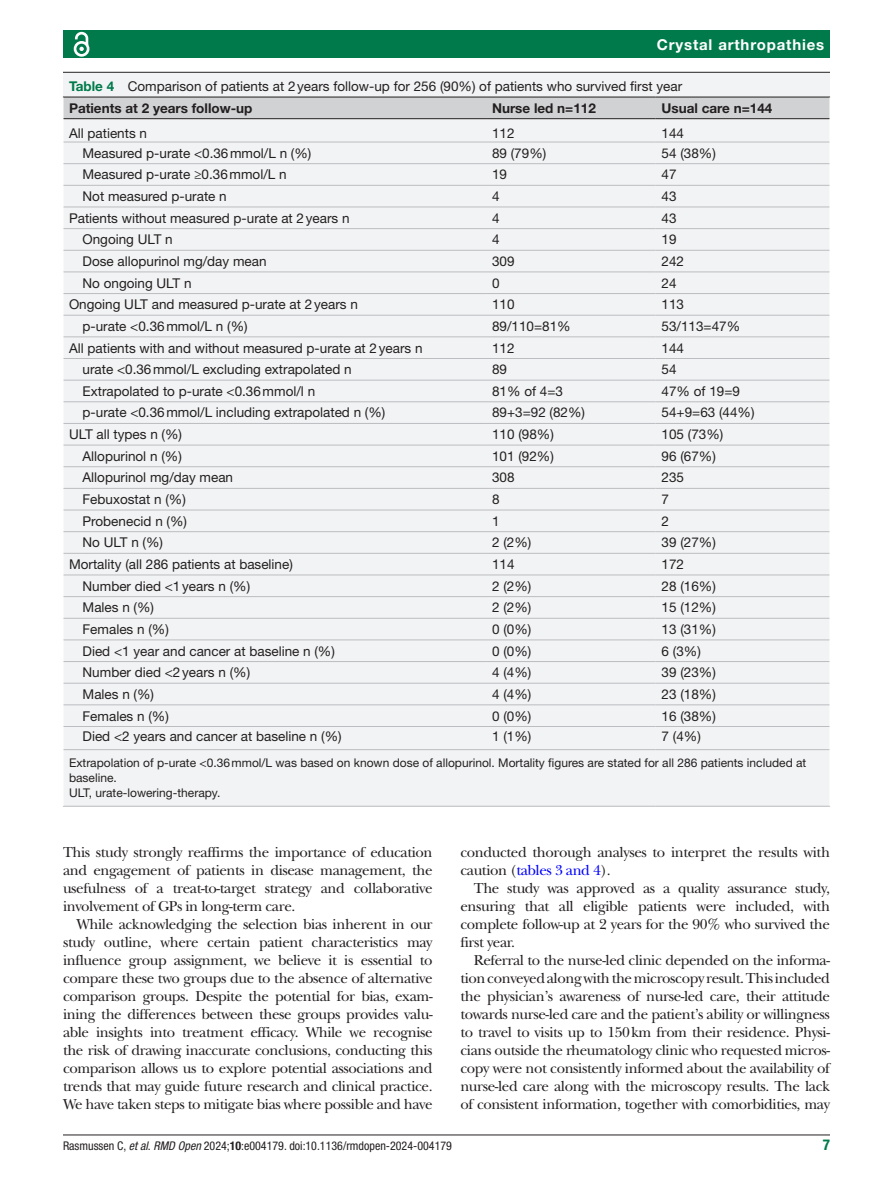
<style>
.page{position:relative;width:893px;height:1191px;background:#fff}
.page>*{position:absolute;margin:0;border:0;box-sizing:border-box;transform-origin:0 0}
.t1{font:15px/18px "New Baskerville";letter-spacing:-.025em;color:#231f20;text-align:justify}
.t2{font:700 15px "Helvetica Neue LT Std";letter-spacing:.055em;color:#fff}
.t3{font:700 condensed 15px "Helvetica Neue LT Std";color:#007a4b}
.t4{font:13.5px/22px "Helvetica Neue LT Std";color:#231f20}
.t5{font:700 13.5px "Helvetica Neue LT Std";color:#231f20}
.t6{font:12px/15px "Helvetica Neue LT Std";color:#231f20}
.t7{font:condensed 12px "Helvetica Neue LT Std";color:#231f20}
.s1{font-weight:700;color:#007a4b}
.s2{font-weight:700}
.s3{color:#00f}
.s4{font-style:italic}
</style>
<div class="page">
<hr style="left:63px;top:1134px;width:767px;height:1px;background:#231f20">
<div style="left:63px;top:31px;width:767px;height:27px;background:#007a4b"></div>
<svg style="left:73px;top:31px;width:17px;height:26px"></svg>
<div style="left:63px;top:73px;width:767px;height:733px;background:#f2f3f4"></div>
<hr style="left:63px;top:72px;width:767px;height:1px;background:#231f20">
<hr style="left:486px;top:749px;width:170px;height:1px;background:#bcbdc0">
<hr style="left:63px;top:749px;width:423px;height:1px;background:#bcbdc0">
<hr style="left:656px;top:749px;width:174px;height:1px;background:#bcbdc0">
<hr style="left:63px;top:806px;width:423px;height:1px;background:#bcbdc0">
<hr style="left:486px;top:806px;width:170px;height:1px;background:#bcbdc0">
<hr style="left:656px;top:806px;width:174px;height:1px;background:#bcbdc0">
<hr style="left:63px;top:749px;width:1px;height:57px;background:#fff">
<svg style="left:63px;top:97px;width:767px;height:630px"></svg>
<p class="t2" style="left:657px;top:35px;width:169px">Crystal arthropathies</p>
<p class="t4" style="left:69px;top:75px;width:615px"><span class="s1">Table 4</span> Comparison of patients at 2years follow-up for 256 (90%) of patients who survived first year<br><span class="s2">Patients at 2 years follow-up</span></p>
<p class="t5" style="left:492px;top:99px;width:105px">Nurse led n=112</p>
<p class="t5" style="left:662px;top:99px;width:112px">Usual care n=144</p>
<p class="t4" style="left:69px;top:121px;width:80px">All patients n</p>
<p class="t4" style="left:492px;top:121px;width:24px">112</p>
<p class="t4" style="left:662px;top:121px;width:24px">144</p>
<p class="t4" style="left:83px;top:142px;width:230px">Measured p-urate &lt;0.36mmol/L n (%)</p>
<p class="t4" style="left:492px;top:142px;width:56px">89 (79%)</p>
<p class="t4" style="left:662px;top:142px;width:56px">54 (38%)</p>
<p class="t4" style="left:83px;top:163px;width:206px">Measured p-urate ≥0.36mmol/L n</p>
<p class="t4" style="left:492px;top:163px;width:17px">19</p>
<p class="t4" style="left:662px;top:163px;width:17px">47</p>
<p class="t4" style="left:83px;top:185px;width:146px">Not measured p-urate n</p>
<p class="t4" style="left:492px;top:185px;width:9px">4</p>
<p class="t4" style="left:662px;top:185px;width:17px">43</p>
<p class="t4" style="left:69px;top:207px;width:282px">Patients without measured p-urate at 2years n</p>
<p class="t4" style="left:492px;top:207px;width:9px">4</p>
<p class="t4" style="left:662px;top:207px;width:17px">43</p>
<p class="t4" style="left:83px;top:228px;width:92px">Ongoing ULT n</p>
<p class="t4" style="left:492px;top:228px;width:9px">4</p>
<p class="t4" style="left:662px;top:228px;width:17px">19</p>
<p class="t4" style="left:83px;top:250px;width:186px">Dose allopurinol mg/day mean</p>
<p class="t4" style="left:492px;top:250px;width:24px">309</p>
<p class="t4" style="left:662px;top:250px;width:24px">242</p>
<p class="t4" style="left:83px;top:271px;width:111px">No ongoing ULT n</p>
<p class="t4" style="left:492px;top:271px;width:9px">0</p>
<p class="t4" style="left:662px;top:271px;width:17px">24</p>
<p class="t4" style="left:69px;top:293px;width:290px">Ongoing ULT and measured p-urate at 2years n</p>
<p class="t4" style="left:492px;top:293px;width:24px">110</p>
<p class="t4" style="left:662px;top:293px;width:24px">113</p>
<p class="t4" style="left:83px;top:315px;width:167px">p-urate &lt;0.36mmol/L n (%)</p>
<p class="t4" style="left:492px;top:315px;width:80px">89/110=81%</p>
<p class="t4" style="left:662px;top:315px;width:80px">53/113=47%</p>
<p class="t4" style="left:69px;top:336px;width:355px">All patients with and without measured p-urate at 2years n</p>
<p class="t4" style="left:492px;top:336px;width:24px">112</p>
<p class="t4" style="left:662px;top:336px;width:24px">144</p>
<p class="t4" style="left:83px;top:358px;width:271px">urate &lt;0.36mmol/L excluding extrapolated n</p>
<p class="t4" style="left:492px;top:358px;width:17px">89</p>
<p class="t4" style="left:662px;top:358px;width:17px">54</p>
<p class="t4" style="left:83px;top:380px;width:234px">Extrapolated to p-urate &lt;0.36mmol/l n</p>
<p class="t4" style="left:492px;top:380px;width:72px">81% of 4=3</p>
<p class="t4" style="left:662px;top:380px;width:80px">47% of 19=9</p>
<p class="t4" style="left:83px;top:401px;width:304px">p-urate &lt;0.36mmol/L including extrapolated n (%)</p>
<p class="t4" style="left:492px;top:401px;width:94px">89+3=92 (82%)</p>
<p class="t4" style="left:662px;top:401px;width:94px">54+9=63 (44%)</p>
<p class="t4" style="left:69px;top:423px;width:115px">ULT all types n (%)</p>
<p class="t4" style="left:492px;top:423px;width:63px">110 (98%)</p>
<p class="t4" style="left:662px;top:423px;width:63px">105 (73%)</p>
<p class="t4" style="left:83px;top:445px;width:101px">Allopurinol n (%)</p>
<p class="t4" style="left:492px;top:445px;width:63px">101 (92%)</p>
<p class="t4" style="left:662px;top:445px;width:56px">96 (67%)</p>
<p class="t4" style="left:83px;top:466px;width:152px">Allopurinol mg/day mean</p>
<p class="t4" style="left:492px;top:466px;width:24px">308</p>
<p class="t4" style="left:662px;top:466px;width:24px">235</p>
<p class="t4" style="left:83px;top:488px;width:105px">Febuxostat n (%)</p>
<p class="t4" style="left:492px;top:488px;width:9px">8</p>
<p class="t4" style="left:662px;top:488px;width:9px">7</p>
<p class="t4" style="left:83px;top:510px;width:106px">Probenecid n (%)</p>
<p class="t4" style="left:492px;top:510px;width:9px">1</p>
<p class="t4" style="left:662px;top:510px;width:9px">2</p>
<p class="t4" style="left:83px;top:531px;width:82px">No ULT n (%)</p>
<p class="t4" style="left:492px;top:531px;width:41px">2 (2%)</p>
<p class="t4" style="left:662px;top:531px;width:56px">39 (27%)</p>
<p class="t4" style="left:69px;top:553px;width:225px">Mortality (all 286 patients at baseline)</p>
<p class="t4" style="left:492px;top:553px;width:24px">114</p>
<p class="t4" style="left:662px;top:553px;width:24px">172</p>
<p class="t4" style="left:83px;top:574px;width:169px">Number died &lt;1years n (%)</p>
<p class="t4" style="left:492px;top:574px;width:41px">2 (2%)</p>
<p class="t4" style="left:662px;top:574px;width:56px">28 (16%)</p>
<p class="t4" style="left:83px;top:596px;width:73px">Males n (%)</p>
<p class="t4" style="left:492px;top:596px;width:41px">2 (2%)</p>
<p class="t4" style="left:662px;top:596px;width:56px">15 (12%)</p>
<p class="t4" style="left:83px;top:618px;width:88px">Females n (%)</p>
<p class="t4" style="left:492px;top:618px;width:41px">0 (0%)</p>
<p class="t4" style="left:662px;top:618px;width:56px">13 (31%)</p>
<p class="t4" style="left:83px;top:639px;width:254px">Died &lt;1 year and cancer at baseline n (%)</p>
<p class="t4" style="left:492px;top:639px;width:41px">0 (0%)</p>
<p class="t4" style="left:662px;top:639px;width:41px">6 (3%)</p>
<p class="t4" style="left:83px;top:661px;width:169px">Number died &lt;2years n (%)</p>
<p class="t4" style="left:492px;top:661px;width:41px">4 (4%)</p>
<p class="t4" style="left:662px;top:661px;width:56px">39 (23%)</p>
<p class="t4" style="left:83px;top:683px;width:73px">Males n (%)</p>
<p class="t4" style="left:492px;top:683px;width:41px">4 (4%)</p>
<p class="t4" style="left:662px;top:683px;width:56px">23 (18%)</p>
<p class="t4" style="left:83px;top:704px;width:88px">Females n (%)</p>
<p class="t4" style="left:492px;top:704px;width:41px">0 (0%)</p>
<p class="t4" style="left:662px;top:704px;width:56px">16 (38%)</p>
<p class="t4" style="left:83px;top:724px;width:261px">Died &lt;2 years and cancer at baseline n (%)</p>
<p class="t4" style="left:492px;top:724px;width:41px">1 (1%)</p>
<p class="t4" style="left:662px;top:724px;width:41px">7 (4%)</p>
<p class="t6" style="left:69px;top:755px;width:739px">Extrapolation of p-urate &lt;0.36mmol/L was based on known dose of allopurinol. Mortality figures are stated for all 286 patients included at baseline.<br>ULT, urate-lowering-therapy.</p>
<p class="t1" style="left:63px;top:843px;width:371px">This study strongly reaffirms the importance of education and engagement of patients in disease management, the usefulness of a treat-to-target strategy and collaborative involvement of GPs in long-term care.</p>
<p class="t1" style="left:63px;top:915px;width:371px;text-indent:14px">While acknowledging the selection bias inherent in our study outline, where certain patient characteristics may influence group assignment, we believe it is essential to compare these two groups due to the absence of alternative comparison groups. Despite the potential for bias, exam&shy;ining the differences between these groups provides valu&shy;able insights into treatment efficacy. While we recognise the risk of drawing inaccurate conclusions, conducting this comparison allows us to explore potential associations and trends that may guide future research and clinical practice.<br>We have taken steps to mitigate bias where possible and have</p>
<p class="t1" style="left:460px;top:843px;width:371px">conducted thorough analyses to interpret the results with caution (<span class="s3">tables 3 and 4</span>).</p>
<p class="t1" style="left:460px;top:879px;width:371px;text-indent:14px">The study was approved as a quality assurance study, ensuring that all eligible patients were included, with complete follow-up at 2 years for the 90% who survived the first year.</p>
<p class="t1" style="left:460px;top:951px;width:371px;text-indent:14px">Referral to the nurse-led clinic depended on the informa&shy;tion conveyed along with the microscopy result. This included the physician’s awareness of nurse-led care, their attitude towards nurse-led care and the patient’s ability or willingness to travel to visits up to 150km from their residence. Physi&shy;cians outside the rheumatology clinic who requested micros&shy;copy were not consistently informed about the availability of nurse-led care along with the microscopy results. The lack of consistent information, together with comorbidities, may</p>
<p class="t7" style="left:63px;top:1138px;width:390px">Rasmussen C, <span class="s4">et al</span>. <span class="s4">RMD Open</span> 2024;<span class="s2">10</span>:e004179. doi:10.1136/rmdopen-2024-004179</p>
<p class="t3" style="left:823px;top:1135px;width:9px">7</p>
</div>
